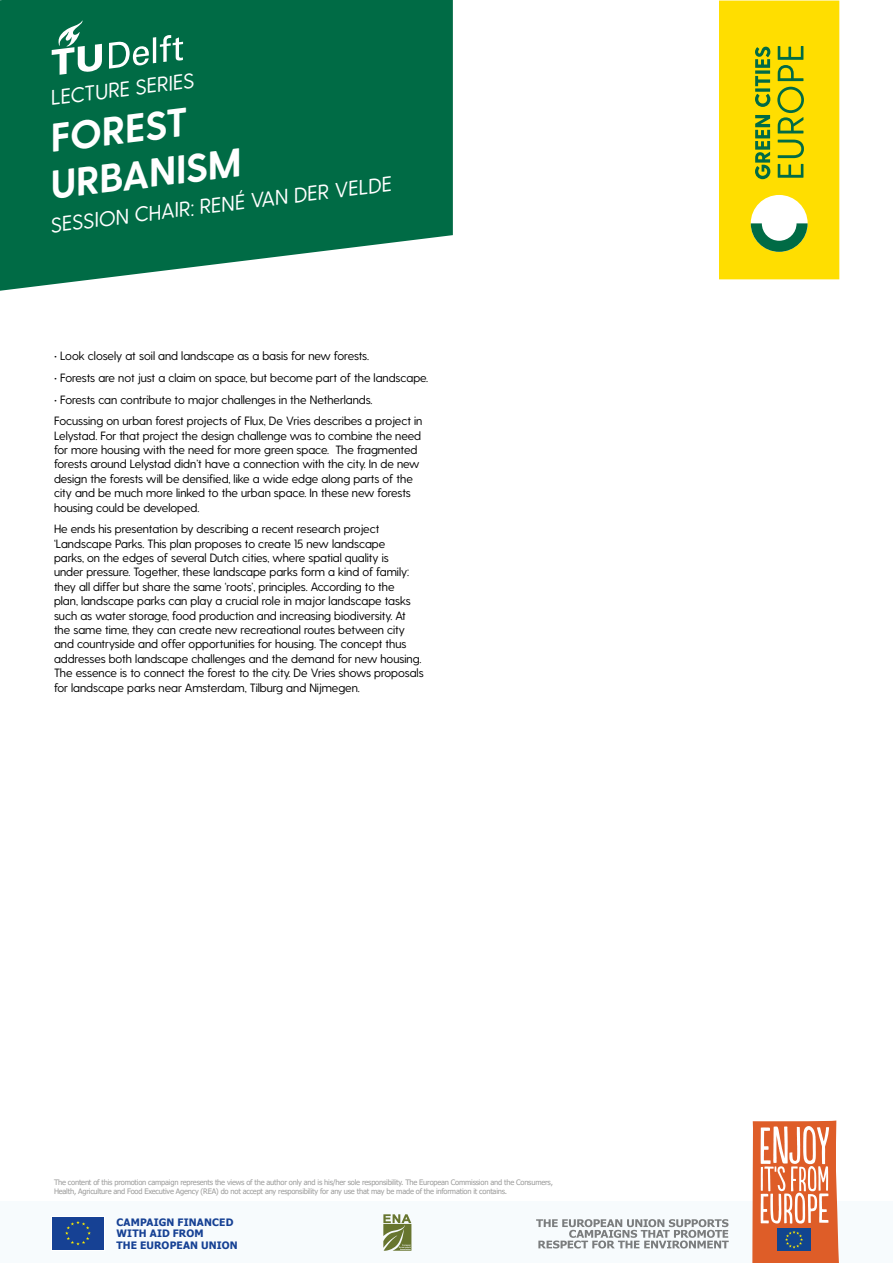
<style>
.page{position:relative;width:893px;height:1263px;background:#fff}
.page>*{position:absolute;margin:0;border:0;box-sizing:border-box;transform-origin:0 0}
.t1{font:700 39.75px/46.8px "Greycliff CF";color:#fff}
.t2{font:21px "Greycliff CF";color:#fff}
.t3{font:12px/14.4px "Greycliff CF";color:#000}
.t4{font:700 10.2px/11.4px "Tahoma";letter-spacing:.015em;color:#164194}
.t5{font:7.5px/9px "Tahoma";letter-spacing:-.03em;color:#9d9d9c}
</style>
<div class="page">
<div style="left:0;top:1201px;width:893px;height:62px;background:#f7fbfd"></div>
<svg style="left:752px;top:1120px;width:87px;height:143px"></svg>
<svg style="left:52px;top:1249px;width:52px;height:1px"></svg>
<div style="left:52px;top:1217px;width:52px;height:32px;background:#164194"></div>
<svg style="left:65px;top:1221px;width:26px;height:24px"></svg>
<svg style="left:536px;top:1219px;width:193px;height:29px"></svg>
<svg style="left:383px;top:1214px;width:28px;height:36px"></svg>
<svg style="left:0;top:0;width:453px;height:291px;background:#197957"></svg>
<svg style="left:52px;top:20px;width:50px;height:56px"></svg>
<hr style="left:153px;top:37px;width:3px;height:26px;background:#fff">
<svg style="left:160px;top:35px;width:23px;height:27px"></svg>
<svg style="left:109px;top:40px;width:40px;height:29px"></svg>
<div style="left:719px;top:1px;width:120px;height:278px;background:#ffde00"></div>
<div style="left:751px;top:195px;width:57px;height:57px;background:#fff;border-radius:50%"></div>
<svg style="left:751px;top:223px;width:57px;height:29px"></svg>
<svg style="left:755px;top:115px;width:15px;height:64px"></svg>
<svg style="left:755px;top:94px;width:15px;height:13px"></svg>
<svg style="left:755px;top:88px;width:15px;height:4px"></svg>
<svg style="left:755px;top:76px;width:15px;height:10px"></svg>
<svg style="left:755px;top:70px;width:15px;height:4px"></svg>
<svg style="left:755px;top:47px;width:15px;height:21px"></svg>
<svg style="left:778px;top:164px;width:25px;height:14px"></svg>
<svg style="left:778px;top:140px;width:26px;height:18px"></svg>
<svg style="left:777px;top:87px;width:27px;height:46px"></svg>
<svg style="left:778px;top:46px;width:25px;height:35px"></svg>
<h2 class="t2" style="left:49px;top:86px;width:146px;rotate:-7deg">LECTURE SERIES</h2>
<h1 class="t1" style="left:41px;top:116px;width:193px;rotate:-7deg">FOREST<br>URBANISM</h1>
<h2 class="t2" style="left:49px;top:213px;width:345px;rotate:-7deg">SESSION CHAIR: RENÉ VAN DER VELDE</h2>
<p class="t3" style="left:54px;top:349px;width:317px">• Look closely at soil and landscape as a basis for new forests.</p>
<p class="t3" style="left:54px;top:371px;width:376px">• Forests are not just a claim on space, but become part of the landscape.</p>
<p class="t3" style="left:54px;top:389px;width:370px;line-height:21.6px">• Forests can contribute to major challenges in the Netherlands.<br>Focussing on urban forest projects of Flux, De Vries describes a project in</p>
<p class="t3" style="left:54px;top:428px;width:369px">Lelystad. For that project the design challenge was to combine the need for more housing with the need for more green space. The fragmented forests around Lelystad didn’t have a connection with the city. In de new design the forests will be densified, like a wide edge along parts of the city and be much more linked to the urban space. In these new forests housing could be developed.</p>
<p class="t3" style="left:54px;top:522px;width:371px">He ends his presentation by describing a recent research project ‘Landscape Parks. This plan proposes to create 15 new landscape<br>parks, on the edges of several Dutch cities, where spatial quality is<br>under pressure. Together, these landscape parks form a kind of family: they all differ but share the same ‘roots’, principles. According to the<br>plan, landscape parks can play a crucial role in major landscape tasks such as water storage, food production and increasing biodiversity. At the same time, they can create new recreational routes between city and countryside and offer opportunities for housing. The concept thus addresses both landscape challenges and the demand for new housing.<br>The essence is to connect the forest to the city. De Vries shows proposals for landscape parks near Amsterdam, Tilburg and Nijmegen.</p>
<p class="t5" style="left:54px;top:1178px;width:500px">The content of this promotion campaign represents the views of the author only and is his/her sole responsibility. The European Commission and the Consumers,<br>Health, Agriculture and Food Executive Agency (REA) do not accept any responsibility for any use that may be made of the information it contains.</p>
<p class="t4" style="left:116px;top:1217px;width:123px">CAMPAIGN FINANCED<br>WITH AID FROM<br>THE EUROPEAN UNION</p>
</div>
